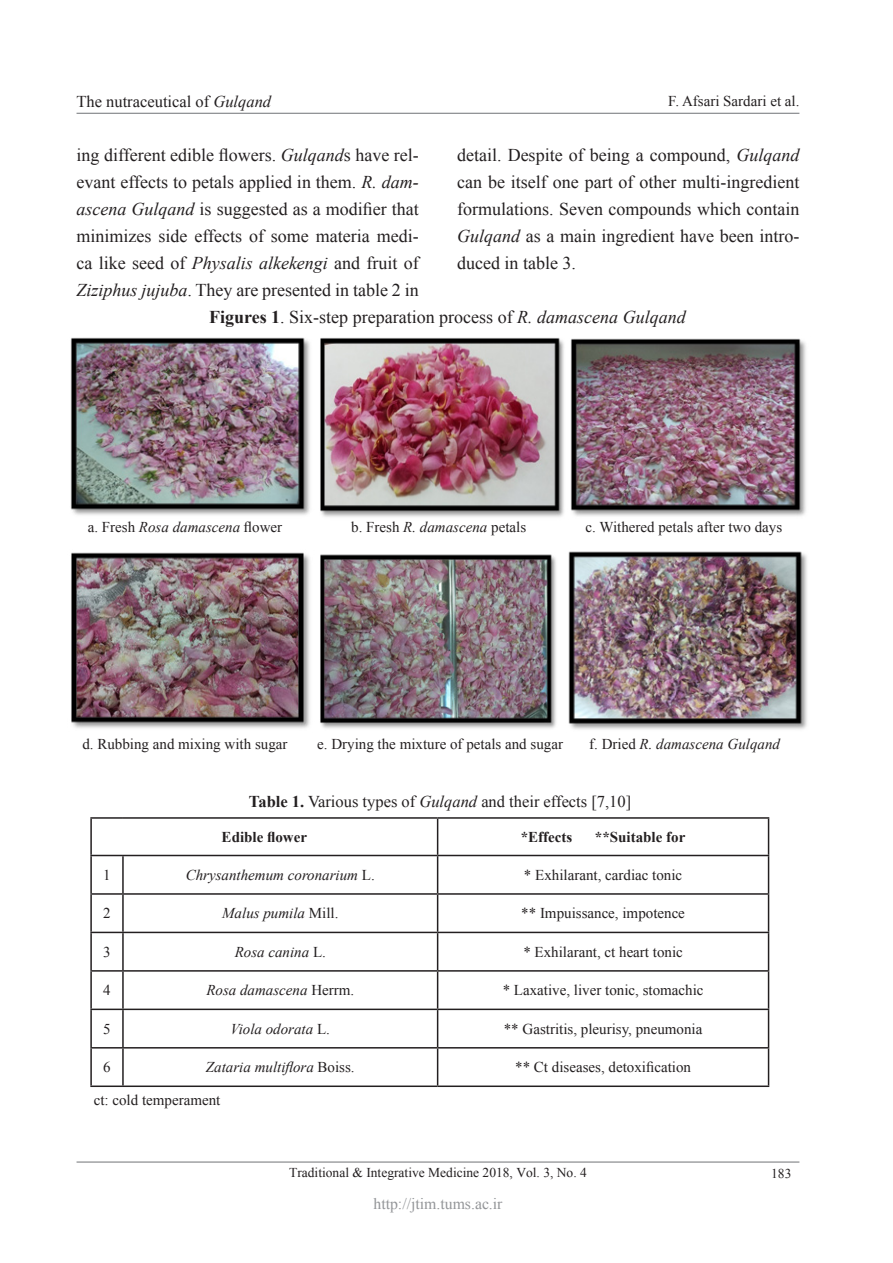
<style>
.page{position:relative;width:893px;height:1263px;background:#fff}
.page>*{position:absolute;margin:0;border:0;box-sizing:border-box;transform-origin:0 0}
.zir_onvan-12_Italic{font:18px/27px "Times New Roman";color:#231f20;text-align:justify}
.t1{font:16.5px "Times New Roman";color:#231f20}
.t2{font:15.75px "Times New Roman";color:#939598}
.zir_ax-10_regular{font:15px "Times New Roman";color:#231f20}
.jadval-9_regular{font:15px "Times New Roman";color:#231f20}
.jadval-9_regular-2{font:italic 15px "Times New Roman";color:#231f20}
.jadval-9_regular-3{font:700 15px "Times New Roman";color:#231f20}
.zir_ax-10_regular-2{font:italic 15px "Times New Roman";color:#231f20}
.فارسی_ایتالیک{font:13.5px "Times New Roman";color:#231f20}
.s1{font-style:italic}
.s2{font-weight:700}
.s3{font-style:normal}
</style>
<div class="page">
<hr style="left:77px;top:1161px;width:722px;height:1px;background:#808285">
<hr style="left:77px;top:113px;width:722px;height:1px;background:#808285">
<img style="left:70px;top:337px;width:240px;height:178px">
<img style="left:320px;top:338px;width:486px;height:179px">
<img style="left:71px;top:552px;width:239px;height:176px">
<img style="left:320px;top:554px;width:236px;height:175px">
<img style="left:568px;top:551px;width:239px;height:179px">
<hr style="left:90px;top:817px;width:33px;height:2px;background:#231f20">
<hr style="left:90px;top:819px;width:2px;height:36px;background:#231f20">
<hr style="left:123px;top:817px;width:315px;height:2px;background:#231f20">
<hr style="left:438px;top:817px;width:331px;height:2px;background:#231f20">
<hr style="left:437px;top:819px;width:1px;height:36px;background:#231f20">
<hr style="left:768px;top:819px;width:1px;height:36px;background:#231f20">
<hr style="left:90px;top:855px;width:33px;height:1px;background:#231f20">
<hr style="left:90px;top:856px;width:2px;height:37px;background:#231f20">
<hr style="left:123px;top:855px;width:315px;height:1px;background:#231f20">
<hr style="left:122px;top:856px;width:2px;height:37px;background:#231f20">
<hr style="left:438px;top:855px;width:331px;height:1px;background:#231f20">
<hr style="left:437px;top:856px;width:1px;height:37px;background:#231f20">
<hr style="left:768px;top:856px;width:1px;height:37px;background:#231f20">
<hr style="left:90px;top:893px;width:33px;height:2px;background:#231f20">
<hr style="left:90px;top:895px;width:2px;height:37px;background:#231f20">
<hr style="left:123px;top:893px;width:315px;height:2px;background:#231f20">
<hr style="left:122px;top:895px;width:2px;height:37px;background:#231f20">
<hr style="left:438px;top:893px;width:331px;height:2px;background:#231f20">
<hr style="left:437px;top:895px;width:1px;height:37px;background:#231f20">
<hr style="left:768px;top:895px;width:1px;height:37px;background:#231f20">
<hr style="left:90px;top:932px;width:33px;height:1px;background:#231f20">
<hr style="left:90px;top:933px;width:2px;height:37px;background:#231f20">
<hr style="left:123px;top:932px;width:315px;height:1px;background:#231f20">
<hr style="left:122px;top:933px;width:2px;height:37px;background:#231f20">
<hr style="left:438px;top:932px;width:331px;height:1px;background:#231f20">
<hr style="left:437px;top:933px;width:1px;height:37px;background:#231f20">
<hr style="left:768px;top:933px;width:1px;height:37px;background:#231f20">
<hr style="left:90px;top:970px;width:33px;height:2px;background:#231f20">
<hr style="left:90px;top:972px;width:2px;height:36px;background:#231f20">
<hr style="left:123px;top:970px;width:315px;height:2px;background:#231f20">
<hr style="left:122px;top:972px;width:2px;height:36px;background:#231f20">
<hr style="left:438px;top:970px;width:331px;height:2px;background:#231f20">
<hr style="left:437px;top:972px;width:1px;height:36px;background:#231f20">
<hr style="left:768px;top:972px;width:1px;height:36px;background:#231f20">
<hr style="left:90px;top:1008px;width:33px;height:2px;background:#231f20">
<hr style="left:90px;top:1010px;width:2px;height:37px;background:#231f20">
<hr style="left:123px;top:1008px;width:315px;height:2px;background:#231f20">
<hr style="left:122px;top:1010px;width:2px;height:37px;background:#231f20">
<hr style="left:438px;top:1008px;width:331px;height:2px;background:#231f20">
<hr style="left:437px;top:1010px;width:1px;height:37px;background:#231f20">
<hr style="left:768px;top:1010px;width:1px;height:37px;background:#231f20">
<hr style="left:90px;top:1047px;width:33px;height:1px;background:#231f20">
<hr style="left:90px;top:1048px;width:2px;height:37px;background:#231f20">
<hr style="left:123px;top:1047px;width:315px;height:1px;background:#231f20">
<hr style="left:122px;top:1048px;width:2px;height:37px;background:#231f20">
<hr style="left:438px;top:1047px;width:331px;height:1px;background:#231f20">
<hr style="left:437px;top:1048px;width:1px;height:37px;background:#231f20">
<hr style="left:768px;top:1048px;width:1px;height:37px;background:#231f20">
<hr style="left:90px;top:1085px;width:33px;height:2px;background:#231f20">
<hr style="left:123px;top:1085px;width:315px;height:2px;background:#231f20">
<hr style="left:438px;top:1085px;width:331px;height:2px;background:#231f20">
<p class="t1" style="left:76px;top:90px;width:196px">The nutraceutical of <span class="s1">Gulqand</span></p>
<p class="zir_ax-10_regular" style="left:668px;top:91px;width:133px">F. Afsari Sardari et al.</p>
<p class="zir_onvan-12_Italic" style="left:77px;top:142px;width:344px">ing different edible flowers. <span class="s1">Gulqand</span>s have rel&shy;evant effects to petals applied in them. <span class="s1">R. dam&shy;ascena Gulqand</span> is suggested as a modifier that minimizes side effects of some materia medi&shy;ca like seed of <span class="s1">Physalis alkekengi</span> and fruit of <span class="s1">Ziziphus jujuba</span>. They are presented in table 2 in</p>
<p class="zir_onvan-12_Italic" style="left:457px;top:142px;width:344px">detail. Despite of being a compound, <span class="s1">Gulqand </span>can be itself one part of other multi-ingredient formulations. Seven compounds which contain <span class="s1">Gulqand</span> as a main ingredient have been intro&shy;duced in table 3.</p>
<p class="zir_onvan-12_Italic" style="left:209px;top:303px;width:478px"><span class="s2">Figures 1</span>. Six-step preparation process of <span class="s1">R. damascena Gulqand</span></p>
<p class="zir_ax-10_regular" style="left:88px;top:517px;width:196px">a. Fresh <span class="s1">Rosa damascena</span> flower</p>
<p class="zir_ax-10_regular" style="left:351px;top:517px;width:176px">b. Fresh <span class="s1">R. damascena</span> petals</p>
<p class="zir_ax-10_regular" style="left:586px;top:517px;width:198px">c. Withered petals after two days</p>
<p class="zir_ax-10_regular" style="left:82px;top:733px;width:207px">d. Rubbing and mixing with sugar</p>
<p class="zir_ax-10_regular" style="left:317px;top:733px;width:247px">e. Drying the mixture of petals and sugar</p>
<p class="zir_ax-10_regular-2" style="left:589px;top:733px;width:192px"><span class="s3">f. Dried</span> R. damascena Gulqand</p>
<p class="t1" style="left:249px;top:790px;width:384px"><span class="s2">Table 1.</span> Various types of <span class="s1">Gulqand</span> and their effects [7,10]</p>
<p class="jadval-9_regular-3" style="left:222px;top:826px;width:87px">Edible flower</p>
<p class="jadval-9_regular-3" style="left:521px;top:826px;width:53px">*Effects</p>
<p class="jadval-9_regular-3" style="left:595px;top:826px;width:92px">**Suitable for</p>
<p class="jadval-9_regular" style="left:103px;top:865px;width:9px">1</p>
<p class="jadval-9_regular-2" style="left:186px;top:864px;width:191px">Chrysanthemum coronarium <span class="s3">L.</span></p>
<p class="jadval-9_regular" style="left:524px;top:865px;width:160px">* Exhilarant, cardiac tonic</p>
<p class="jadval-9_regular" style="left:103px;top:903px;width:9px">2</p>
<p class="jadval-9_regular-2" style="left:222px;top:903px;width:118px">Malus pumila <span class="s3">Mill.</span></p>
<p class="jadval-9_regular" style="left:521px;top:903px;width:165px">** Impuissance, impotence</p>
<p class="jadval-9_regular" style="left:103px;top:942px;width:9px">3</p>
<p class="jadval-9_regular-2" style="left:235px;top:941px;width:93px">Rosa canina <span class="s3">L.</span></p>
<p class="jadval-9_regular" style="left:523px;top:942px;width:161px">* Exhilarant, ct heart tonic</p>
<p class="jadval-9_regular" style="left:103px;top:980px;width:9px">4</p>
<p class="jadval-9_regular-2" style="left:206px;top:980px;width:149px">Rosa damascena <span class="s3">Herrm.</span></p>
<p class="jadval-9_regular" style="left:503px;top:980px;width:202px">* Laxative, liver tonic, stomachic</p>
<p class="jadval-9_regular" style="left:103px;top:1019px;width:9px">5</p>
<p class="jadval-9_regular-2" style="left:231px;top:1018px;width:101px">Viola odorata <span class="s3">L.</span></p>
<p class="jadval-9_regular" style="left:504px;top:1019px;width:200px">** Gastritis, pleurisy, pneumonia</p>
<p class="jadval-9_regular" style="left:103px;top:1057px;width:9px">6</p>
<p class="jadval-9_regular-2" style="left:206px;top:1057px;width:150px">Zataria multiflora <span class="s3">Boiss.</span></p>
<p class="jadval-9_regular" style="left:515px;top:1057px;width:177px">** Ct diseases, detoxification</p>
<p class="zir_ax-10_regular" style="left:94px;top:1089px;width:128px">ct: cold temperament</p>
<p class="فارسی_ایتالیک" style="left:289px;top:1163px;width:299px">Traditional &amp; Integrative Medicine 2018, Vol. 3, No. 4</p>
<p class="t2" style="left:373px;top:1193px;width:131px">http://jtim.tums.ac.ir</p>
<p class="فارسی_ایتالیک" style="left:771px;top:1164px;width:22px">183</p>
</div>
